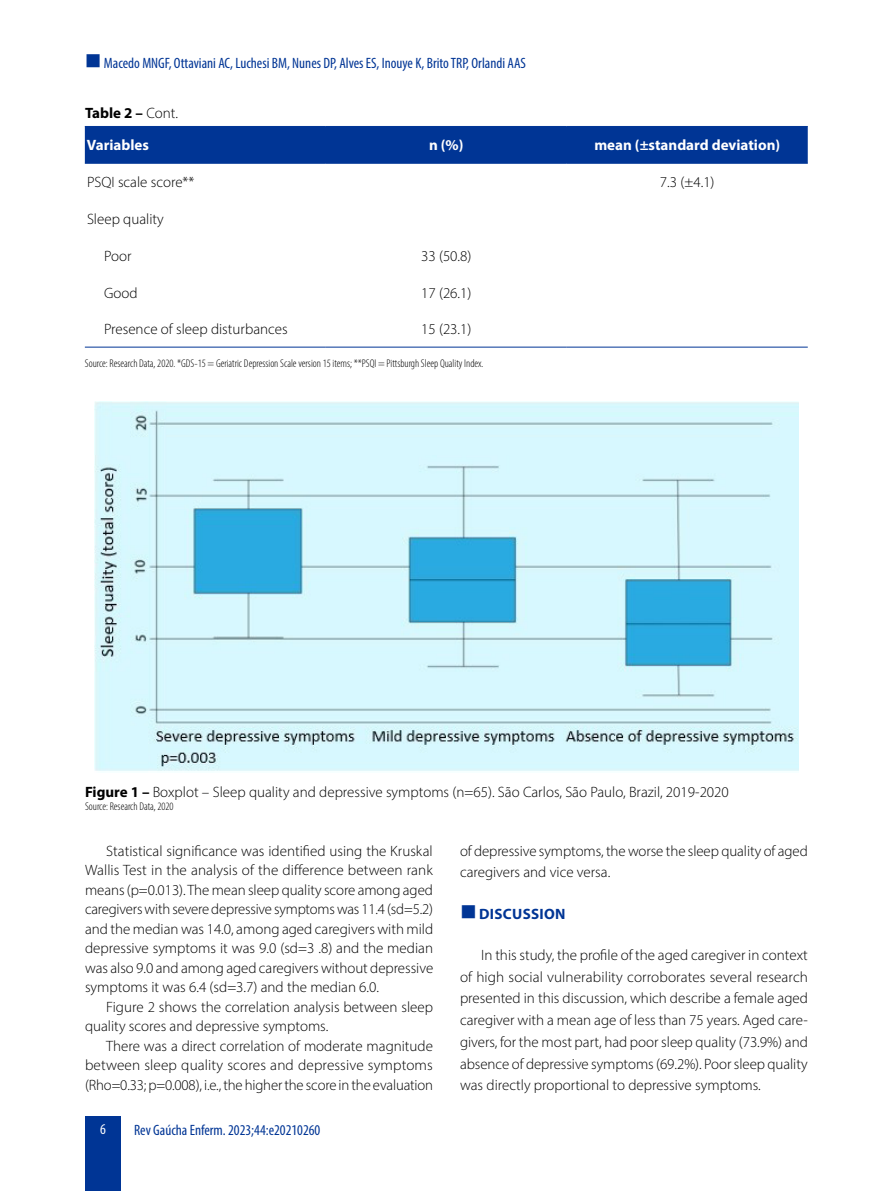
<style>
.page{position:relative;width:893px;height:1191px;background:#fff}
.page>*{position:absolute;margin:0;border:0;box-sizing:border-box;transform-origin:0 0}
.t1{font:300 15px/19.5px "Myriad Pro";color:#000;text-align:justify}
.t2{font:condensed 15px "Myriad Pro";color:#003595}
.t3{font:700 15px "Myriad Pro";color:#fff}
.t4{font:700 15px "Myriad Pro";color:#000}
.t5{font:700 15px "Myriad Pro";letter-spacing:.02em;color:#003595}
.t6{font:condensed 15px "Myriad Pro";color:#fff}
.t7{font:300 condensed 11.25px "Myriad Pro";color:#000}
.s1{font-weight:300}
.s2{font-weight:700}
</style>
<div class="page">
<div style="left:85px;top:1116px;width:36px;height:75px;background:#003595"></div>
<div style="left:85px;top:127px;width:723px;height:36px;background:#003595"></div>
<hr style="left:85px;top:126px;width:241px;height:1px;background:#003595">
<hr style="left:326px;top:126px;width:241px;height:1px;background:#003595">
<hr style="left:567px;top:126px;width:241px;height:1px;background:#003595">
<hr style="left:85px;top:163px;width:241px;height:1px;background:#003595">
<hr style="left:326px;top:163px;width:241px;height:1px;background:#003595">
<hr style="left:567px;top:163px;width:241px;height:1px;background:#003595">
<hr style="left:85px;top:347px;width:241px;height:1px;background:#003595">
<hr style="left:326px;top:347px;width:241px;height:1px;background:#003595">
<hr style="left:567px;top:347px;width:241px;height:1px;background:#003595">
<img style="left:95px;top:401px;width:703px;height:370px">
<p class="t2" style="left:104px;top:54px;width:424px">Macedo MNGF, Ottaviani AC, Luchesi BM, Nunes DP, Alves ES, Inouye K, Brito TRP, Orlandi AAS</p>
<p class="t4" style="left:85px;top:103px;width:95px">Table 2 – <span class="s1">Cont.</span></p>
<p class="t3" style="left:87px;top:136px;width:64px">Variables</p>
<p class="t3" style="left:429px;top:136px;width:36px">n (%)</p>
<p class="t3" style="left:594px;top:136px;width:187px">mean (±standard deviation)</p>
<p class="t1" style="left:87px;top:172px;width:109px">PSQI scale score**</p>
<p class="t1" style="left:660px;top:172px;width:56px">7.3 (±4.1)</p>
<p class="t1" style="left:87px;top:209px;width:78px">Sleep quality</p>
<p class="t1" style="left:104px;top:246px;width:29px">Poor</p>
<p class="t1" style="left:421px;top:246px;width:52px">33 (50.8)</p>
<p class="t1" style="left:104px;top:283px;width:35px">Good</p>
<p class="t1" style="left:421px;top:283px;width:52px">17 (26.1)</p>
<p class="t1" style="left:104px;top:319px;width:185px">Presence of sleep disturbances</p>
<p class="t1" style="left:421px;top:319px;width:52px">15 (23.1)</p>
<p class="t7" style="left:85px;top:357px;width:400px">Source: Research Data, 2020. *GDS-15 = Geriatric Depression Scale version 15 items; **PSQI = Pittsburgh Sleep Quality Index.</p>
<p class="t1" style="left:85px;top:782px;width:645px"><span class="s2">Figure 1 –</span> Boxplot – Sleep quality and depressive symptoms (n=65). São Carlos, São Paulo, Brazil, 2019-2020</p>
<p class="t7" style="left:85px;top:800px;width:90px">Source: Research Data, 2020</p>
<p class="t1" style="left:85px;top:840px;width:350px;text-indent:21px">Statistical significance was identified using the Kruskal Wallis Test in the analysis of the difference between rank means (p=0.013). The mean sleep quality score among aged caregivers with severe depressive symptoms was 11.4 (sd=5.2) and the median was 14.0, among aged caregivers with mild depressive symptoms it was 9.0 (sd=3 .8) and the median was also 9.0 and among aged caregivers without depressive symptoms it was 6.4 (sd=3.7) and the median 6.0.</p>
<p class="t1" style="left:85px;top:996px;width:350px;text-indent:21px">Figure 2 shows the correlation analysis between sleep quality scores and depressive symptoms.</p>
<p class="t1" style="left:85px;top:1035px;width:350px;text-indent:21px">There was a direct correlation of moderate magnitude between sleep quality scores and depressive symptoms (Rho=0.33; p=0.008), i.e., the higher the score in the evaluation</p>
<p class="t6" style="left:100px;top:1120px;width:7px">6</p>
<p class="t2" style="left:134px;top:1121px;width:188px">Rev Gaúcha Enferm. 2023;44:e20210260</p>
<p class="t1" style="left:460px;top:839px;width:349px;line-height:21.8px">of depressive symptoms, the worse the sleep quality of aged caregivers and vice versa.</p>
<p class="t5" style="left:479px;top:903px;width:88px">DISCUSSION</p>
<p class="t1" style="left:460px;top:943px;width:350px;line-height:21.8px;text-indent:21px">In this study, the profile of the aged caregiver in context of high social vulnerability corroborates several research presented in this discussion, which describe a female aged caregiver with a mean age of less than 75 years. Aged care&shy;givers, for the most part, had poor sleep quality (73.9%) and absence of depressive symptoms (69.2%). Poor sleep quality was directly proportional to depressive symptoms.</p>
</div>
